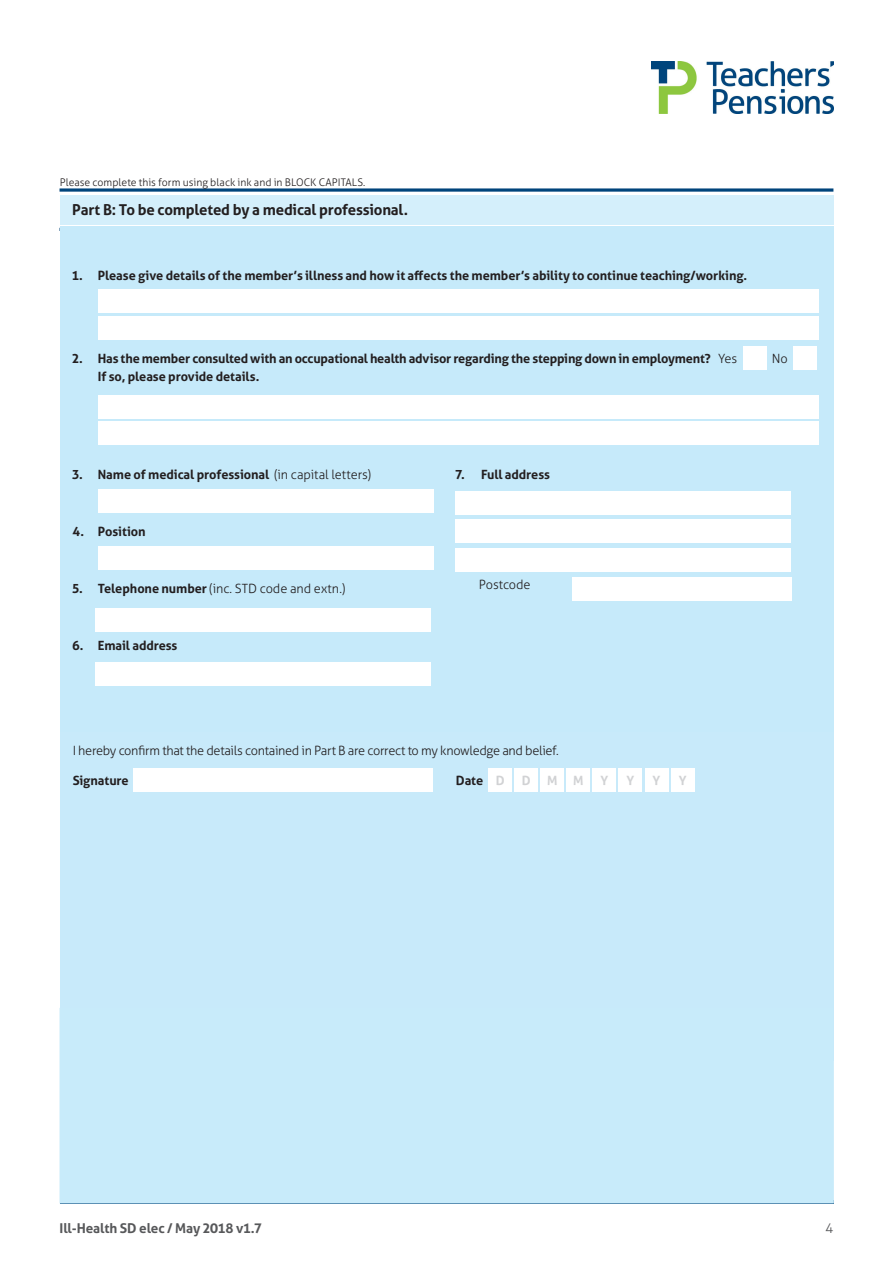
<style>
.page{position:relative;width:893px;height:1263px;background:#fff}
.page>*{position:absolute;margin:0;border:0;box-sizing:border-box;transform-origin:0 0}
.t1{font:700 15px "Aller";letter-spacing:-.015em;color:#231f20}
.t2{font:700 13.5px "Aller";letter-spacing:-.005em;color:#57585a}
.t3{font:300 13.5px "Aller";color:#57585a}
.Text_Entry_Label_DF{font:700 12.75px "Aller";letter-spacing:-.01em;color:#231f20}
.Body_9_16{font:300 12.75px "Aller";letter-spacing:-.025em;color:#231f20}
.Text_Entry_Label_DF-2{font:300 12.75px "Aller";letter-spacing:-.005em;color:#231f20}
.Body_9_16-2{font:700 12.75px "Aller";letter-spacing:-.01em;color:#231f20}
.t4{font:700 12.75px "Aller";color:#d1d2d4}
.t5{font:300 10.5px "Aller";color:#231f20}
.s1{font-weight:300}
.s2{font-weight:700}
</style>
<div class="page">
<img style="left:652px;top:61px;width:181px;height:52px">
<div style="left:60px;top:195px;width:773px;height:29px;background:#d4effb"></div>
<svg style="left:60px;top:188px;width:773px;height:4px;background:#336995"></svg>
<div style="left:60px;top:227px;width:773px;height:230px;background:#c6eafa"></div>
<div style="left:98px;top:289px;width:721px;height:24px;background:#fff"></div>
<div style="left:98px;top:316px;width:721px;height:23px;background:#fff"></div>
<div style="left:743px;top:346px;width:23px;height:24px;background:#fff"></div>
<div style="left:793px;top:346px;width:24px;height:24px;background:#fff"></div>
<div style="left:98px;top:395px;width:721px;height:23px;background:#fff"></div>
<div style="left:98px;top:421px;width:721px;height:24px;background:#fff"></div>
<div style="left:60px;top:457px;width:773px;height:392px;background:#c6eafa"></div>
<div style="left:98px;top:489px;width:336px;height:23px;background:#fff"></div>
<div style="left:98px;top:546px;width:336px;height:23px;background:#fff"></div>
<div style="left:455px;top:491px;width:336px;height:24px;background:#fff"></div>
<div style="left:455px;top:520px;width:336px;height:23px;background:#fff"></div>
<div style="left:455px;top:549px;width:336px;height:23px;background:#fff"></div>
<div style="left:572px;top:577px;width:219px;height:24px;background:#fff"></div>
<div style="left:95px;top:663px;width:336px;height:23px;background:#fff"></div>
<div style="left:60px;top:732px;width:774px;height:329px;background:#c8eafa"></div>
<div style="left:134px;top:769px;width:299px;height:23px;background:#fff"></div>
<div style="left:488px;top:769px;width:24px;height:23px;background:#fff"></div>
<div style="left:514px;top:769px;width:24px;height:23px;background:#fff"></div>
<div style="left:541px;top:769px;width:23px;height:23px;background:#fff"></div>
<div style="left:567px;top:769px;width:23px;height:23px;background:#fff"></div>
<div style="left:593px;top:769px;width:23px;height:23px;background:#fff"></div>
<div style="left:619px;top:769px;width:23px;height:23px;background:#fff"></div>
<div style="left:645px;top:769px;width:23px;height:23px;background:#fff"></div>
<div style="left:671px;top:769px;width:23px;height:23px;background:#fff"></div>
<div style="left:95px;top:608px;width:336px;height:23px;background:#fff"></div>
<div style="left:60px;top:1008px;width:774px;height:195px;background:#c8ebfa"></div>
<p class="t5" style="left:60px;top:176px;width:307px">Please complete this form using black ink and in BLOCK CAPITALS.</p>
<p class="t1" style="left:72px;top:200px;width:337px">Part B: To be completed by a medical professional.</p>
<p class="Text_Entry_Label_DF" style="left:72px;top:267px;width:676px">1. Please give details of the member’s illness and how it affects the member’s ability to continue teaching/working.</p>
<p class="Text_Entry_Label_DF" style="left:72px;top:351px;width:666px">2. Has the member consulted with an occupational health advisor regarding the stepping down in employment? <span class="s1">Yes</span></p>
<p class="Text_Entry_Label_DF-2" style="left:772px;top:351px;width:18px">No</p>
<p class="Text_Entry_Label_DF" style="left:98px;top:369px;width:163px">If so, please provide details.</p>
<p class="Text_Entry_Label_DF" style="left:72px;top:467px;width:300px">3. Name of medical professional <span class="s1">(in capital letters)</span></p>
<p class="Text_Entry_Label_DF" style="left:72px;top:524px;width:75px">4. Position</p>
<p class="Text_Entry_Label_DF-2" style="left:72px;top:581px;width:275px"><span class="s2">5. Telephone number</span> (inc. STD code and extn.)</p>
<p class="Text_Entry_Label_DF" style="left:72px;top:638px;width:107px">6. Email address</p>
<p class="Text_Entry_Label_DF" style="left:455px;top:467px;width:96px">7. Full address</p>
<p class="Body_9_16" style="left:479px;top:577px;width:53px">Postcode</p>
<p class="Body_9_16" style="left:73px;top:742px;width:487px">I hereby confirm that the details contained in Part B are correct to my knowledge and belief.</p>
<p class="Body_9_16-2" style="left:73px;top:773px;width:58px">Signature</p>
<p class="Body_9_16-2" style="left:456px;top:773px;width:29px">Date</p>
<p class="t4" style="left:496px;top:772px;width:10px">D</p>
<p class="t4" style="left:522px;top:772px;width:10px">D</p>
<p class="t4" style="left:547px;top:772px;width:12px">M</p>
<p class="t4" style="left:573px;top:772px;width:12px">M</p>
<p class="t4" style="left:600px;top:772px;width:9px">Y</p>
<p class="t4" style="left:627px;top:772px;width:9px">Y</p>
<p class="t4" style="left:653px;top:772px;width:9px">Y</p>
<p class="t4" style="left:679px;top:772px;width:9px">Y</p>
<p class="t2" style="left:60px;top:1220px;width:204px">Ill-Health SD elec / May 2018 v1.7</p>
<p class="t3" style="left:825px;top:1220px;width:10px">4</p>
</div>
